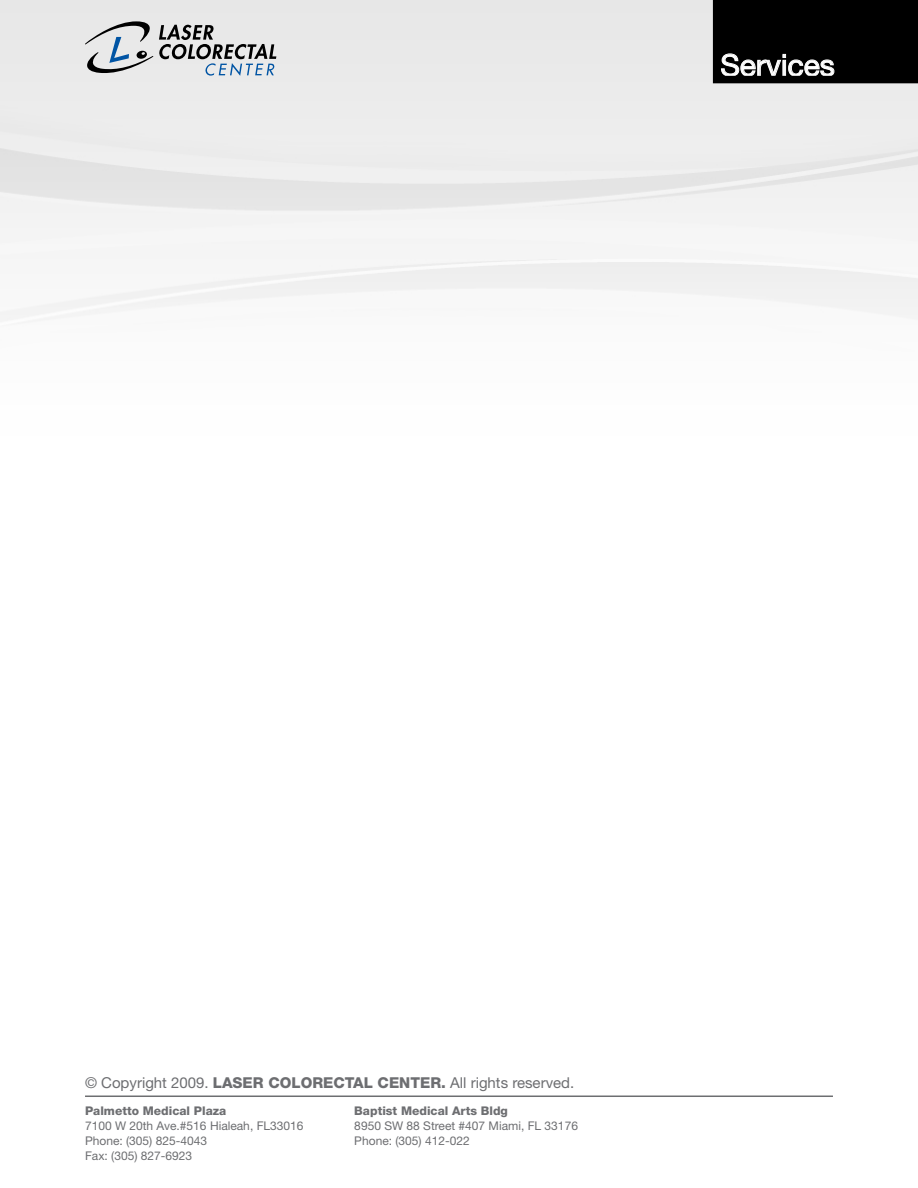
<style>
.page{position:relative;width:918px;height:1188px;background:#fff}
.page>*{position:absolute;margin:0;border:0;box-sizing:border-box;transform-origin:0 0}
.t1{font:30px "Helvetica Neue";color:#fff}
.t2{font:15px "Helvetica Neue";color:#6d6e71}
.t3{font:12px/15px "Helvetica Neue";color:#6d6e71}
.t4{font:800 12px "Helvetica Neue";color:#6d6e71}
.s1{font-weight:800}
</style>
<div class="page">
<svg style="left:85px;top:21px;width:68px;height:54px;background:#babec1"></svg>
<svg style="left:159px;top:25px;width:117px;height:51px;background:#b3b6b9"></svg>
<hr style="left:85px;top:1096px;width:748px;height:1px;background:#6d6e71">
<svg style="left:713px;top:0;width:205px;height:83px;background:#090909"></svg>
<h1 class="t1" style="left:720px;top:47px;width:116px">Services</h1>
<p class="t2" style="left:85px;top:1074px;width:491px">© Copyright 2009. <span class="s1">LASER COLORECTAL CENTER.</span> All rights reserved.</p>
<p class="t4" style="left:85px;top:1103px;width:143px">Palmetto Medical Plaza</p>
<p class="t3" style="left:85px;top:1118px;width:220px">7100 W 20th Ave.#516 Hialeah, FL33016<br>Phone: (305) 825-4043<br>Fax: (305) 827-6923</p>
<p class="t4" style="left:354px;top:1103px;width:155px">Baptist Medical Arts Bldg</p>
<p class="t3" style="left:354px;top:1118px;width:225px">8950 SW 88 Street #407 Miami, FL 33176<br>Phone: (305) 412-022</p>
</div>
